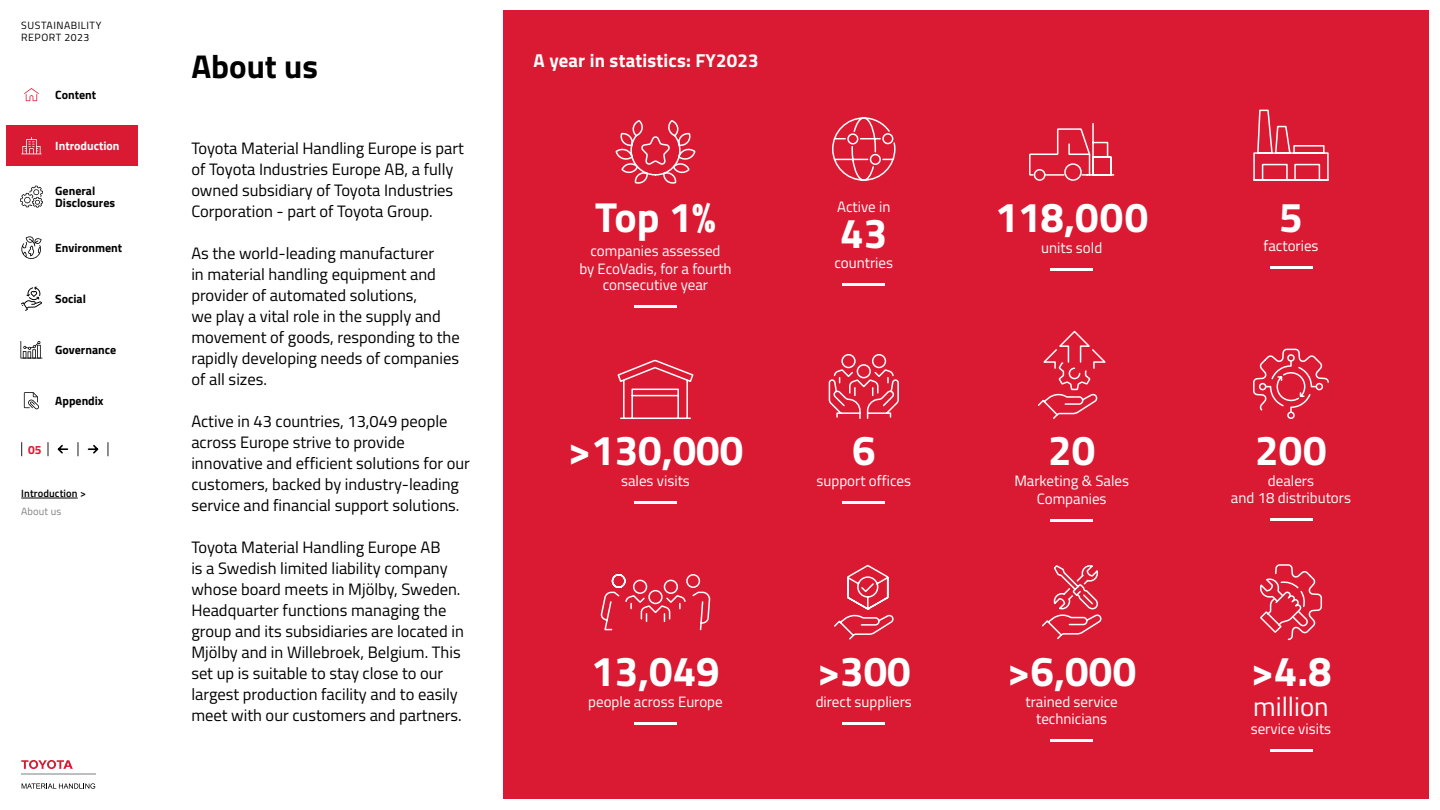
<style>
.page{position:relative;width:1440px;height:810px;background:#fff}
.page>*{position:absolute;margin:0;border:0;box-sizing:border-box;transform-origin:0 0}
.t1{font:700 42px "Titillium";color:#fff}
.t2{font:700 33px "Titillium";color:#000}
.t3{font:27px "Titillium";color:#fff}
.t4{font:700 18.75px "Titillium";letter-spacing:.01em;color:#fff}
.t5{font:16.5px/21px "Titillium";color:#000}
.t6{font:15px/16.5px "Titillium";color:#fff;text-align:center}
.t7{font:700 12px/12px "Titillium";color:#000}
.t8{font:700 12px "Titillium";color:#fff}
.t9{font:700 12px "Titillium";color:#da1a32}
.t10{font:10.5px/12px "Titillium";letter-spacing:.05em;color:#000}
.t11{font:600 10.5px "Titillium";letter-spacing:.01em;color:#000}
.t12{font:10.5px "Titillium";letter-spacing:.01em;color:#808285}
</style>
<div class="page">
<div style="left:504px;top:11px;width:925px;height:788px;background:#da1a32"></div>
<svg style="left:617px;top:359px;width:77px;height:60px"></svg>
<svg style="left:21px;top:760px;width:52px;height:9px"></svg>
<hr style="left:21px;top:773px;width:75px;height:2px;background:#bcbec0">
<svg style="left:22px;top:783px;width:73px;height:6px"></svg>
<div style="left:6px;top:125px;width:132px;height:41px;background:#da1a32"></div>
<svg style="left:21px;top:137px;width:21px;height:17px"></svg>
<svg style="left:24px;top:88px;width:15px;height:13px"></svg>
<svg style="left:21px;top:236px;width:21px;height:23px"></svg>
<svg style="left:24px;top:392px;width:15px;height:17px"></svg>
<svg style="left:20px;top:341px;width:22px;height:17px"></svg>
<svg style="left:21px;top:286px;width:21px;height:25px"></svg>
<svg style="left:20px;top:186px;width:23px;height:22px"></svg>
<svg style="left:21px;top:442px;width:1px;height:14px"></svg>
<svg style="left:48px;top:442px;width:1px;height:14px"></svg>
<svg style="left:78px;top:442px;width:1px;height:14px"></svg>
<svg style="left:108px;top:442px;width:1px;height:14px"></svg>
<svg style="left:57px;top:445px;width:12px;height:9px"></svg>
<svg style="left:87px;top:445px;width:12px;height:9px"></svg>
<hr style="left:21px;top:498px;width:57px;height:1px;background:#000">
<hr style="left:1270px;top:518px;width:42px;height:2px;background:#fff">
<div style="left:1287px;top:412px;width:8px;height:7px;border:2px solid #fff;border-radius:50%"></div>
<svg style="left:1253px;top:348px;width:76px;height:66px"></svg>
<div style="left:1259px;top:383px;width:7px;height:7px;border:2px solid #fff;border-radius:50%"></div>
<hr style="left:1270px;top:749px;width:42px;height:3px;background:#fff">
<svg style="left:1260px;top:564px;width:62px;height:77px"></svg>
<hr style="left:1270px;top:266px;width:42px;height:3px;background:#fff">
<svg style="left:1253px;top:109px;width:76px;height:72px"></svg>
<hr style="left:1050px;top:519px;width:43px;height:3px;background:#fff">
<svg style="left:1037px;top:330px;width:69px;height:89px"></svg>
<hr style="left:1050px;top:739px;width:43px;height:2px;background:#fff">
<svg style="left:1042px;top:565px;width:60px;height:75px"></svg>
<hr style="left:1050px;top:268px;width:43px;height:2px;background:#fff">
<svg style="left:1029px;top:123px;width:86px;height:58px"></svg>
<hr style="left:843px;top:501px;width:42px;height:3px;background:#fff">
<svg style="left:828px;top:354px;width:71px;height:65px"></svg>
<hr style="left:843px;top:722px;width:42px;height:3px;background:#fff">
<svg style="left:834px;top:564px;width:60px;height:76px"></svg>
<hr style="left:843px;top:283px;width:42px;height:2px;background:#fff">
<svg style="left:832px;top:117px;width:64px;height:64px"></svg>
<div style="left:847px;top:133px;width:11px;height:12px;border:2px solid #fff;border-radius:50%"></div>
<hr style="left:634px;top:501px;width:43px;height:3px;background:#fff">
<hr style="left:634px;top:722px;width:43px;height:3px;background:#fff">
<svg style="left:600px;top:574px;width:111px;height:57px"></svg>
<div style="left:648px;top:590px;width:15px;height:14px;border:2px solid #fff;border-radius:50%"></div>
<hr style="left:634px;top:305px;width:43px;height:3px;background:#fff">
<svg style="left:615px;top:120px;width:81px;height:64px"></svg>
<p class="t10" style="left:21px;top:19px;width:82px">SUSTAINABILITY<br>REPORT 2023</p>
<p class="t7" style="left:55px;top:88px;width:42px">Content</p>
<p class="t8" style="left:55px;top:137px;width:66px">Introduction</p>
<p class="t7" style="left:55px;top:184px;width:61px">General<br>Disclosures</p>
<p class="t7" style="left:55px;top:241px;width:68px">Environment</p>
<p class="t7" style="left:55px;top:292px;width:32px">Social</p>
<p class="t7" style="left:55px;top:343px;width:62px">Governance</p>
<p class="t7" style="left:55px;top:394px;width:50px">Appendix</p>
<p class="t9" style="left:28px;top:440px;width:15px">05</p>
<p class="t11" style="left:21px;top:485px;width:66px">Introduction &gt;</p>
<p class="t12" style="left:21px;top:504px;width:42px">About us</p>
<h2 class="t2" style="left:191px;top:41px;width:128px">About us</h2>
<p class="t5" style="left:191px;top:137px;width:274px">Toyota Material Handling Europe is part of Toyota Industries Europe AB, a fully owned subsidiary of Toyota Industries Corporation - part of Toyota Group.</p>
<p class="t5" style="left:191px;top:242px;width:270px">As the world-leading manufacturer<br>in material handling equipment and provider of automated solutions,<br>we play a vital role in the supply and movement of goods, responding to the rapidly developing needs of companies of all sizes.</p>
<p class="t5" style="left:191px;top:410px;width:280px">Active in 43 countries, 13,049 people across Europe strive to provide innovative and efficient solutions for our customers, backed by industry-leading service and financial support solutions.</p>
<p class="t5" style="left:191px;top:536px;width:274px">Toyota Material Handling Europe AB<br>is a Swedish limited liability company whose board meets in Mjölby, Sweden.<br>Headquarter functions managing the group and its subsidiaries are located in Mjölby and in Willebroek, Belgium. This set up is suitable to stay close to our largest production facility and to easily meet with our customers and partners.</p>
<p class="t4" style="left:534px;top:46px;width:227px">A year in statistics: FY2023</p>
<h1 class="t1" style="left:595px;top:185px;width:122px">Top 1%</h1>
<p class="t6" style="left:579px;top:241px;width:154px;line-height:18px">companies assessed<br>by EcoVadis, for a fourth</p>
<p class="t6" style="left:603px;top:276px;width:107px">consecutive year</p>
<h1 class="t1" style="left:568px;top:419px;width:177px">&gt;130,000</h1>
<p class="t6" style="left:621px;top:472px;width:70px">sales visits</p>
<p class="t6" style="left:837px;top:197px;width:55px">Active in</p>
<h1 class="t1" style="left:840px;top:202px;width:49px">43</h1>
<p class="t6" style="left:834px;top:254px;width:60px">countries</p>
<h1 class="t1" style="left:852px;top:419px;width:25px">6</h1>
<p class="t6" style="left:817px;top:472px;width:96px">support offices</p>
<h1 class="t1" style="left:591px;top:640px;width:130px">13,049</h1>
<p class="t6" style="left:588px;top:693px;width:136px">people across Europe</p>
<h1 class="t1" style="left:817px;top:640px;width:96px">&gt;300</h1>
<p class="t6" style="left:816px;top:693px;width:98px">direct suppliers</p>
<h1 class="t1" style="left:995px;top:185px;width:155px">118,000</h1>
<p class="t6" style="left:1041px;top:239px;width:63px">units sold</p>
<h1 class="t1" style="left:1048px;top:419px;width:49px">20</h1>
<p class="t6" style="left:1014px;top:471px;width:116px;line-height:18px">Marketing &amp; Sales<br>Companies</p>
<h1 class="t1" style="left:1007px;top:640px;width:131px">&gt;6,000</h1>
<p class="t6" style="left:1026px;top:693px;width:94px">trained service technicians</p>
<h1 class="t1" style="left:1279px;top:185px;width:25px">5</h1>
<p class="t6" style="left:1263px;top:237px;width:57px">factories</p>
<h1 class="t1" style="left:1255px;top:419px;width:73px">200</h1>
<p class="t6" style="left:1231px;top:472px;width:122px">dealers<br>and 18 distributors</p>
<h1 class="t1" style="left:1250px;top:640px;width:83px">&gt;4.8</h1>
<h3 class="t3" style="left:1253px;top:687px;width:77px">million</h3>
<p class="t6" style="left:1251px;top:720px;width:82px">service visits</p>
</div>
